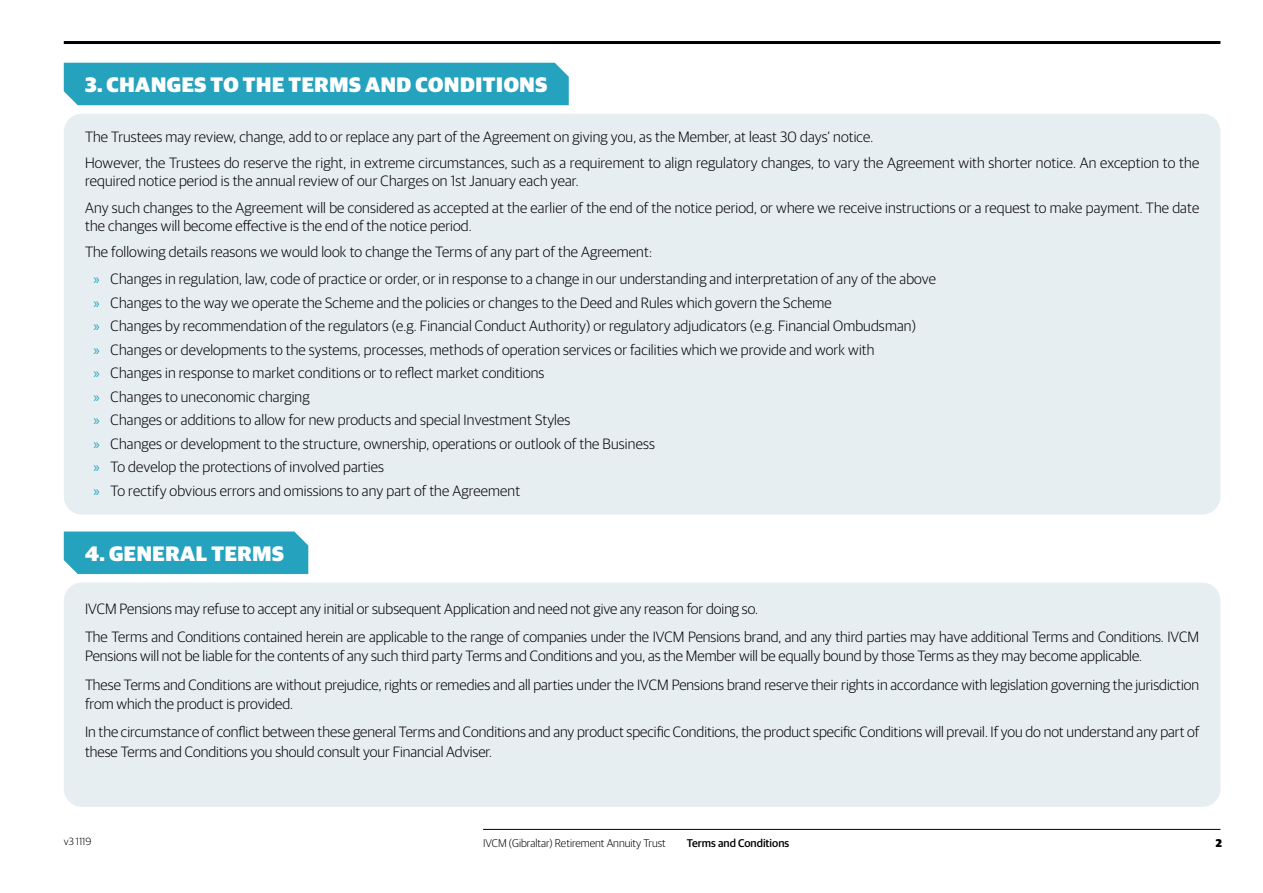
<style>
.page{position:relative;width:1263px;height:893px;background:#fff}
.page>*{position:absolute;margin:0;border:0;box-sizing:border-box;transform-origin:0 0}
.t1{font:900 21px "Guardian Sans";letter-spacing:.03em;color:#fff}
.t2{font:300 15px/23.5px "Guardian Sans";letter-spacing:.01em;color:#000}
.t3{font:300 11.25px "Guardian Sans";color:#000}
.t4{font:500 11.25px "Guardian Sans";color:#000}
.t5{font:900 11.25px "Guardian Sans";color:#000}
.t6{font:300 10.5px "Guardian Sans";color:#000}
.s1{font-family:"Myriad Pro";font-weight:400;color:#25a2be}
</style>
<div class="page">
<hr style="left:483px;top:829px;width:737px;height:1px;background:#000">
<hr style="left:64px;top:41px;width:1156px;height:3px;background:#000">
<div style="left:64px;top:114px;width:1156px;height:400px;background:#e6eef2;border-radius:18px"></div>
<div style="left:64px;top:63px;width:505px;height:42px;background:#25a2be"></div>
<div style="left:64px;top:583px;width:1156px;height:224px;background:#e6eef2;border-radius:18px"></div>
<div style="left:64px;top:531px;width:244px;height:43px;background:#25a2be"></div>
<h1 class="t1" style="left:85px;top:69px;width:463px">3. CHANGES TO THE TERMS AND CONDITIONS</h1>
<p class="t2" style="left:85px;top:122px;width:1116px;line-height:26.5px">The Trustees may review, change, add to or replace any part of the Agreement on giving you, as the Member, at least 30 days’ notice.<br>However, the Trustees do reserve the right, in extreme circumstances, such as a requirement to align regulatory changes, to vary the Agreement with shorter notice. An exception to the</p>
<p class="t2" style="left:85px;top:167px;width:1116px;line-height:26.5px">required notice period is the annual review of our Charges on 1st January each year.<br>Any such changes to the Agreement will be considered as accepted at the earlier of the end of the notice period, or where we receive instructions or a request to make payment. The date</p>
<p class="t2" style="left:85px;top:211px;width:568px;line-height:26.5px">the changes will become effective is the end of the notice period.<br>The following details reasons we would look to change the Terms of any part of the Agreement:</p>
<p class="t2" style="left:94px;top:266px;width:844px"><span class="s1">»</span> Changes in regulation, law, code of practice or order, or in response to a change in our understanding and interpretation of any of the above <span class="s1">»</span> Changes to the way we operate the Scheme and the policies or changes to the Deed and Rules which govern the Scheme<br><span class="s1">»</span> Changes by recommendation of the regulators (e.g. Financial Conduct Authority) or regulatory adjudicators (e.g. Financial Ombudsman)<br><span class="s1">»</span> Changes or developments to the systems, processes, methods of operation services or facilities which we provide and work with<br><span class="s1">»</span> Changes in response to market conditions or to reflect market conditions<br><span class="s1">»</span> Changes to uneconomic charging<br><span class="s1">»</span> Changes or additions to allow for new products and special Investment Styles<br><span class="s1">»</span> Changes or development to the structure, ownership, operations or outlook of the Business<br><span class="s1">»</span> To develop the protections of involved parties<br><span class="s1">»</span> To rectify obvious errors and omissions to any part of the Agreement</p>
<h1 class="t1" style="left:85px;top:538px;width:200px">4. GENERAL TERMS</h1>
<p class="t2" style="left:85px;top:594px;width:1115px;line-height:28px">IVCM Pensions may refuse to accept any initial or subsequent Application and need not give any reason for doing so.<br>The Terms and Conditions contained herein are applicable to the range of companies under the IVCM Pensions brand, and any third parties may have additional Terms and Conditions. IVCM</p>
<p class="t2" style="left:85px;top:641px;width:1116px;line-height:28px">Pensions will not be liable for the contents of any such third party Terms and Conditions and you, as the Member will be equally bound by those Terms as they may become applicable.<br>These Terms and Conditions are without prejudice, rights or remedies and all parties under the IVCM Pensions brand reserve their rights in accordance with legislation governing the jurisdiction</p>
<p class="t2" style="left:85px;top:689px;width:1116px;line-height:28px">from which the product is provided.<br>In the circumstance of conflict between these general Terms and Conditions and any product specific Conditions, the product specific Conditions will prevail. If you do not understand any part of</p>
<p class="t2" style="left:85px;top:739px;width:409px">these Terms and Conditions you should consult your Financial Adviser.</p>
<p class="t6" style="left:64px;top:834px;width:29px">v3 1119</p>
<p class="t3" style="left:483px;top:835px;width:184px">IVCM (Gibraltar) Retirement Annuity Trust</p>
<p class="t4" style="left:687px;top:834px;width:104px">Terms and Conditions</p>
<p class="t5" style="left:1216px;top:834px;width:8px">2</p>
</div>
